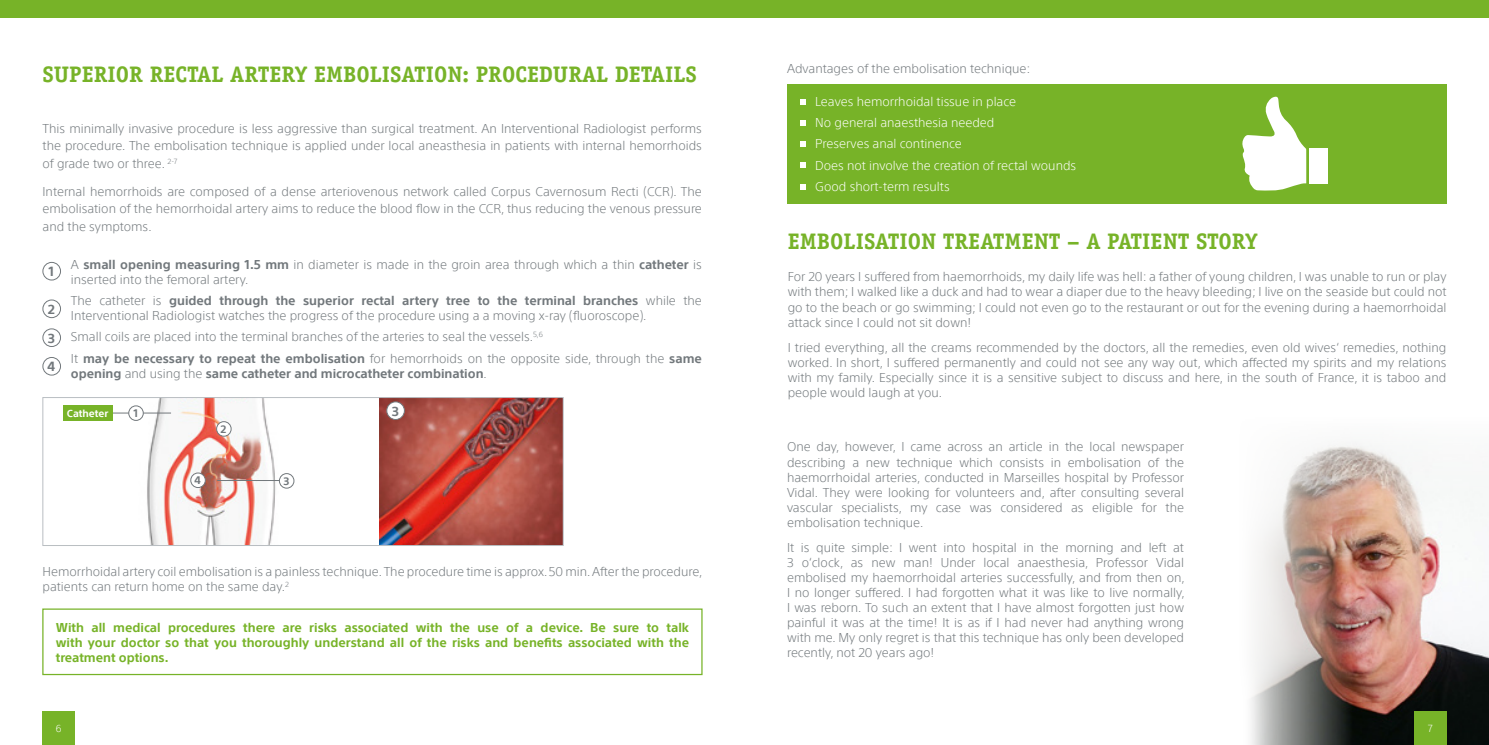
<style>
.page{position:relative;width:1489px;height:745px;background:#fff}
.page>*{position:absolute;margin:0;border:0;box-sizing:border-box;transform-origin:0 0}
.t1{font:700 22.5px "Officina Serif";color:#77b328}
.t2{font:700 13px/28.5px "SST";color:#72787c}
.t3{font:300 12.5px/15px "SST";color:#72787c;text-align:justify}
.t4{font:700 12.5px/15px "SST";color:#77b328;text-align:justify}
.t5{font:300 12.5px/21.2px "SST";color:#fff}
.t6{font:700 12.5px "SST";color:#72787c}
.t7{font:700 10.62px "SST";color:#72787c}
.t8{font:700 10.12px "SST";color:#fff}
.t9{font:300 10px "SST";color:#fff}
.s1{font-weight:700}
.s2{font-weight:300}
</style>
<div class="page">
<img style="left:1251px;top:443px;width:237px;height:301px">
<div style="left:0;top:0;width:1488px;height:18px;background:#77b328"></div>
<div style="left:43px;top:262px;width:18px;height:18px;border:1px solid #72787c;border-radius:50%"></div>
<div style="left:43px;top:299px;width:18px;height:19px;border:1px solid #72787c;border-radius:50%"></div>
<div style="left:43px;top:328px;width:18px;height:18px;border:1px solid #72787c;border-radius:50%"></div>
<div style="left:43px;top:357px;width:18px;height:18px;border:1px solid #72787c;border-radius:50%"></div>
<div style="left:787px;top:84px;width:659px;height:119px;background:#77b328"></div>
<svg style="left:800px;top:99px;width:5px;height:6px"></svg>
<svg style="left:800px;top:120px;width:5px;height:6px"></svg>
<svg style="left:800px;top:141px;width:5px;height:6px"></svg>
<svg style="left:800px;top:162px;width:5px;height:6px"></svg>
<svg style="left:800px;top:184px;width:5px;height:5px"></svg>
<svg style="left:1242px;top:96px;width:64px;height:95px"></svg>
<div style="left:1309px;top:148px;width:19px;height:35px;background:#fff"></div>
<div style="left:43px;top:710px;width:32px;height:34px;background:#77b328"></div>
<div style="left:1413px;top:710px;width:33px;height:34px;background:#77b328"></div>
<img style="left:112px;top:399px;width:268px;height:144px">
<img style="left:380px;top:399px;width:181px;height:144px">
<div style="left:43px;top:397px;width:520px;height:148px;border:1px solid #b9bec2"></div>
<div style="left:387px;top:401px;width:17px;height:18px;background:#fff;border-radius:50%"></div>
<div style="left:386px;top:401px;width:19px;height:18px;border:1px solid #72787c;border-radius:50%"></div>
<hr style="left:217px;top:480px;width:70px;height:1px;background:#72787c">
<div style="left:191px;top:472px;width:14px;height:15px;background:#fff;border-radius:50%"></div>
<div style="left:190px;top:472px;width:16px;height:15px;border:1px solid #72787c;border-radius:50%"></div>
<div style="left:216px;top:421px;width:15px;height:15px;background:#fff;border-radius:50%"></div>
<div style="left:216px;top:421px;width:15px;height:15px;border:1px solid #72787c;border-radius:50%"></div>
<hr style="left:80px;top:412px;width:91px;height:1px;background:#72787c">
<div style="left:63px;top:405px;width:49px;height:16px;background:#77b328"></div>
<div style="left:129px;top:405px;width:14px;height:15px;background:#fff;border-radius:50%"></div>
<div style="left:128px;top:405px;width:16px;height:15px;border:1px solid #72787c;border-radius:50%"></div>
<div style="left:279px;top:473px;width:15px;height:15px;background:#fff;border-radius:50%"></div>
<div style="left:279px;top:473px;width:15px;height:15px;border:1px solid #72787c;border-radius:50%"></div>
<div style="left:42px;top:608px;width:660px;height:66px;border:1px solid #77b328"></div>
<h1 class="t1" style="left:43px;top:60px;width:655px">SUPERIOR RECTAL ARTERY EMBOLISATION: PROCEDURAL DETAILS</h1>
<p class="t3" style="left:43px;top:119px;width:661px;line-height:17.5px">This minimally invasive procedure is less aggressive than surgical treatment. An Interventional Radiologist performs the procedure. The embolisation technique is applied under local aneasthesia in patients with internal hemorrhoids of grade two or three. <sup>2-7</sup></p>
<p class="t3" style="left:43px;top:182px;width:661px;line-height:17.5px">Internal hemorrhoids are composed of a dense arteriovenous network called Corpus Cavernosum Recti (CCR). The embolisation of the hemorrhoidal artery aims to reduce the blood flow in the CCR, thus reducing the venous pressure and the symptoms.</p>
<p class="t2" style="left:48px;top:257px;width:7px">1</p>
<p class="t2" style="left:48px;top:294px;width:9px">2</p>
<p class="t2" style="left:47px;top:323px;width:9px">3<br>4</p>
<p class="t3" style="left:71px;top:257px;width:632px">A <span class="s1">small opening measuring 1.5 mm</span> in diameter is made in the groin area through which a thin <span class="s1">catheter</span> is inserted into the femoral artery.</p>
<p class="t3" style="left:71px;top:293px;width:632px">The catheter is <span class="s1">guided through the superior rectal artery tree to the terminal branches</span> while the<br>Interventional Radiologist watches the progress of the procedure using a a moving x-ray (fluoroscope).</p>
<p class="t3" style="left:71px;top:326px;width:632px;line-height:21.2px">Small coils are placed into the terminal branches of the arteries to seal the vessels.<sup>5,6<br></sup>It <span class="s1">may be necessary to repeat the embolisation</span> for hemorrhoids on the opposite side, through the <span class="s1">same</span></p>
<p class="t6" style="left:71px;top:365px;width:417px">opening <span class="s2">and using the</span> same catheter and microcatheter combination<span class="s2">.</span></p>
<p class="t8" style="left:67px;top:407px;width:43px">Catheter</p>
<p class="t7" style="left:133px;top:407px;width:6px">1</p>
<p class="t7" style="left:221px;top:422px;width:7px">2</p>
<p class="t2" style="left:391px;top:396px;width:9px">3</p>
<p class="t7" style="left:194px;top:474px;width:8px">4</p>
<p class="t7" style="left:283px;top:474px;width:7px">3</p>
<p class="t3" style="left:43px;top:564px;width:661px">Hemorrhoidal artery coil embolisation is a painless technique. The procedure time is approx. 50 min. After the procedure, patients can return home on the same day.<sup>2</sup></p>
<p class="t4" style="left:56px;top:619px;width:634px">With all medical procedures there are risks associated with the use of a device. Be sure to talk with your doctor so that you thoroughly understand all of the risks and benefits associated with the treatment options.</p>
<p class="t3" style="left:787px;top:61px;width:245px">Advantages of the embolisation technique:</p>
<p class="t5" style="left:815px;top:91px;width:262px">Leaves hemorrhoidal tissue in place<br>No general anaesthesia needed<br>Preserves anal continence<br>Does not involve the creation of rectal wounds Good short-term results</p>
<h1 class="t1" style="left:787px;top:227px;width:471px">EMBOLISATION TREATMENT – A PATIENT STORY</h1>
<p class="t3" style="left:787px;top:269px;width:660px">For 20 years I suffered from haemorrhoids, my daily life was hell: a father of young children, I was unable to run or play with them; I walked like a duck and had to wear a diaper due to the heavy bleeding; I live on the seaside but could not go to the beach or go swimming; I could not even go to the restaurant or out for the evening during a haemorrhoidal attack since I could not sit down!</p>
<p class="t3" style="left:787px;top:340px;width:660px">I tried everything, all the creams recommended by the doctors, all the remedies, even old wives‘ remedies, nothing worked. In short, I suffered permanently and could not see any way out, which affected my spirits and my relations with my family. Especially since it is a sensitive subject to discuss and here, in the south of France, it is taboo and people would laugh at you.</p>
<p class="t3" style="left:787px;top:439px;width:398px">One day, however, I came across an article in the local newspaper describing a new technique which consists in embolisation of the haemorrhoidal arteries, conducted in Marseilles hospital by Professor Vidal. They were looking for volunteers and, after consulting several vascular specialists, my case was considered as eligible for the embolisation technique.</p>
<p class="t3" style="left:787px;top:540px;width:399px">It is quite simple: I went into hospital in the morning and left at 3 o‘clock, as new man! Under local anaesthesia, Professor Vidal embolised my haemorrhoidal arteries successfully, and from then on, I no longer suffered. I had forgotten what it was like to live normally, I was reborn. To such an extent that I have almost forgotten just how painful it was at the time! It is as if I had never had anything wrong with me. My only regret is that this technique has only been developed recently, not 20 years ago!</p>
<p class="t9" style="left:56px;top:722px;width:7px">6</p>
<p class="t9" style="left:1427px;top:722px;width:7px">87</p>
</div>
